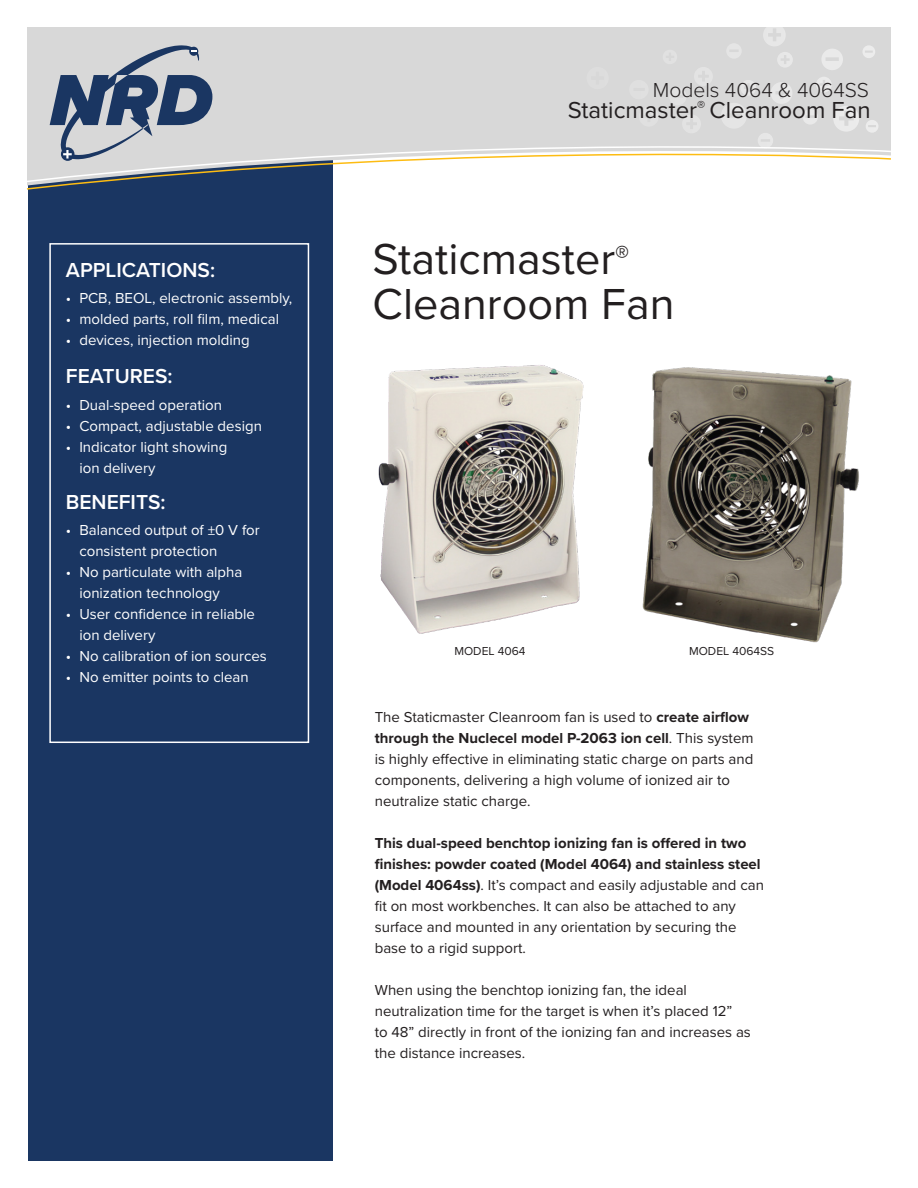
<style>
.page{position:relative;width:918px;height:1188px;background:#fff}
.page>*{position:absolute;margin:0;border:0;box-sizing:border-box;transform-origin:0 0}
.t1{font:45px/45px "Proxima Nova";color:#231f20}
.t2{font:24px "Proxima Nova";color:#231f20}
.t3{font:600 21px "Proxima Nova";color:#fff}
.t4{font:300 21px "Proxima Nova";color:#231f20}
.t5{font:15px "Proxima Nova";color:#231f20}
.t6{font:15px/21px "Proxima Nova";color:#fff}
.t7{font:700 15px "Proxima Nova";color:#231f20}
.t8{font:12px "Proxima Nova";color:#231f20}
.s1{font-weight:700}
.s2{font-weight:400}
</style>
<div class="page">
<div style="left:28px;top:136px;width:305px;height:1025px;background:#1a3662"></div>
<div style="left:27px;top:27px;width:864px;height:103px;background:#d8d8d8"></div>
<svg style="left:50px;top:45px;width:162px;height:85px;background:#818ea2"></svg>
<svg style="left:27px;top:130px;width:864px;height:53px"></svg>
<div style="left:49px;top:243px;width:260px;height:500px;border:2px solid #fff"></div>
<img style="left:378px;top:365px;width:206px;height:269px">
<img style="left:642px;top:367px;width:217px;height:276px">
<svg style="left:587px;top:67px;width:22px;height:22px"></svg>
<svg style="left:639px;top:107px;width:20px;height:20px"></svg>
<svg style="left:629px;top:80px;width:20px;height:19px"></svg>
<svg style="left:694px;top:67px;width:19px;height:19px"></svg>
<svg style="left:669px;top:88px;width:18px;height:17px"></svg>
<svg style="left:663px;top:50px;width:14px;height:14px"></svg>
<svg style="left:721px;top:103px;width:26px;height:26px"></svg>
<svg style="left:682px;top:114px;width:19px;height:19px"></svg>
<svg style="left:726px;top:43px;width:16px;height:16px"></svg>
<svg style="left:771px;top:82px;width:21px;height:22px"></svg>
<svg style="left:740px;top:80px;width:16px;height:16px"></svg>
<svg style="left:758px;top:133px;width:15px;height:15px"></svg>
<svg style="left:803px;top:109px;width:15px;height:16px"></svg>
<svg style="left:821px;top:49px;width:22px;height:21px"></svg>
<svg style="left:763px;top:27px;width:23px;height:19px"></svg>
<svg style="left:816px;top:77px;width:16px;height:15px"></svg>
<svg style="left:833px;top:106px;width:26px;height:26px"></svg>
<svg style="left:862px;top:45px;width:13px;height:13px"></svg>
<svg style="left:866px;top:120px;width:12px;height:13px"></svg>
<svg style="left:777px;top:52px;width:16px;height:16px"></svg>
<p class="t3" style="left:66px;top:254px;width:151px">APPLICATIONS:</p>
<p class="t6" style="left:66px;top:287px;width:228px">• PCB, BEOL, electronic assembly,</p>
<p class="t6" style="left:66px;top:308px;width:215px">• molded parts, roll film, medical</p>
<p class="t6" style="left:66px;top:329px;width:185px">• devices, injection molding</p>
<p class="t3" style="left:66px;top:361px;width:108px">FEATURES:</p>
<p class="t6" style="left:66px;top:393px;width:158px">• Dual-speed operation</p>
<p class="t6" style="left:66px;top:414px;width:198px">• Compact, adjustable design</p>
<p class="t6" style="left:79px;top:435px;width:150px;text-indent:-14px">• Indicator light showing ion delivery</p>
<p class="t3" style="left:66px;top:486px;width:101px">BENEFITS:</p>
<p class="t6" style="left:79px;top:519px;width:182px;text-indent:-14px">• Balanced output of ±0 V for consistent protection</p>
<p class="t6" style="left:79px;top:561px;width:165px;text-indent:-14px">• No particulate with alpha ionization technology</p>
<p class="t6" style="left:79px;top:603px;width:177px;text-indent:-14px">• User confidence in reliable ion delivery</p>
<p class="t6" style="left:66px;top:645px;width:203px">• No calibration of ion sources</p>
<p class="t6" style="left:66px;top:666px;width:184px">• No emitter points to clean</p>
<p class="t4" style="left:653px;top:74px;width:218px">Models 4064 &amp; 4064SS</p>
<p class="t2" style="left:568px;top:92px;width:304px">Staticmaster<sup>®</sup> Cleanroom Fan</p>
<p class="t1" style="left:373px;top:234px;width:303px">Staticmaster<sup>®<br></sup>Cleanroom Fan</p>
<p class="t8" style="left:454px;top:642px;width:73px">MODEL 4064</p>
<p class="t8" style="left:689px;top:642px;width:87px">MODEL 4064SS</p>
<p class="t5" style="left:375px;top:706px;width:376px">The Staticmaster Cleanroom fan is used to <span class="s1">create airflow</span></p>
<p class="t7" style="left:375px;top:727px;width:380px">through the Nuclecel model P-2063 ion cell<span class="s2">. This system</span></p>
<p class="t5" style="left:375px;top:748px;width:380px">is highly effective in eliminating static charge on parts and</p>
<p class="t5" style="left:375px;top:769px;width:357px">components, delivering a high volume of ionized air to</p>
<p class="t5" style="left:375px;top:790px;width:157px">neutralize static charge.</p>
<p class="t7" style="left:375px;top:832px;width:373px">This dual-speed benchtop ionizing fan is offered in two</p>
<p class="t7" style="left:375px;top:853px;width:387px">finishes: powder coated (Model 4064) and stainless steel</p>
<p class="t5" style="left:375px;top:874px;width:391px"><span class="s1">(Model 4064ss)</span>. It’s compact and easily adjustable and can</p>
<p class="t5" style="left:375px;top:895px;width:363px">fit on most workbenches. It can also be attached to any</p>
<p class="t5" style="left:375px;top:916px;width:363px">surface and mounted in any orientation by securing the</p>
<p class="t5" style="left:375px;top:937px;width:153px">base to a rigid support.</p>
<p class="t5" style="left:375px;top:979px;width:314px">When using the benchtop ionizing fan, the ideal</p>
<p class="t5" style="left:375px;top:1000px;width:359px">neutralization time for the target is when it’s placed 12”</p>
<p class="t5" style="left:375px;top:1021px;width:378px">to 48” directly in front of the ionizing fan and increases as</p>
<p class="t5" style="left:375px;top:1042px;width:152px">the distance increases.</p>
</div>
